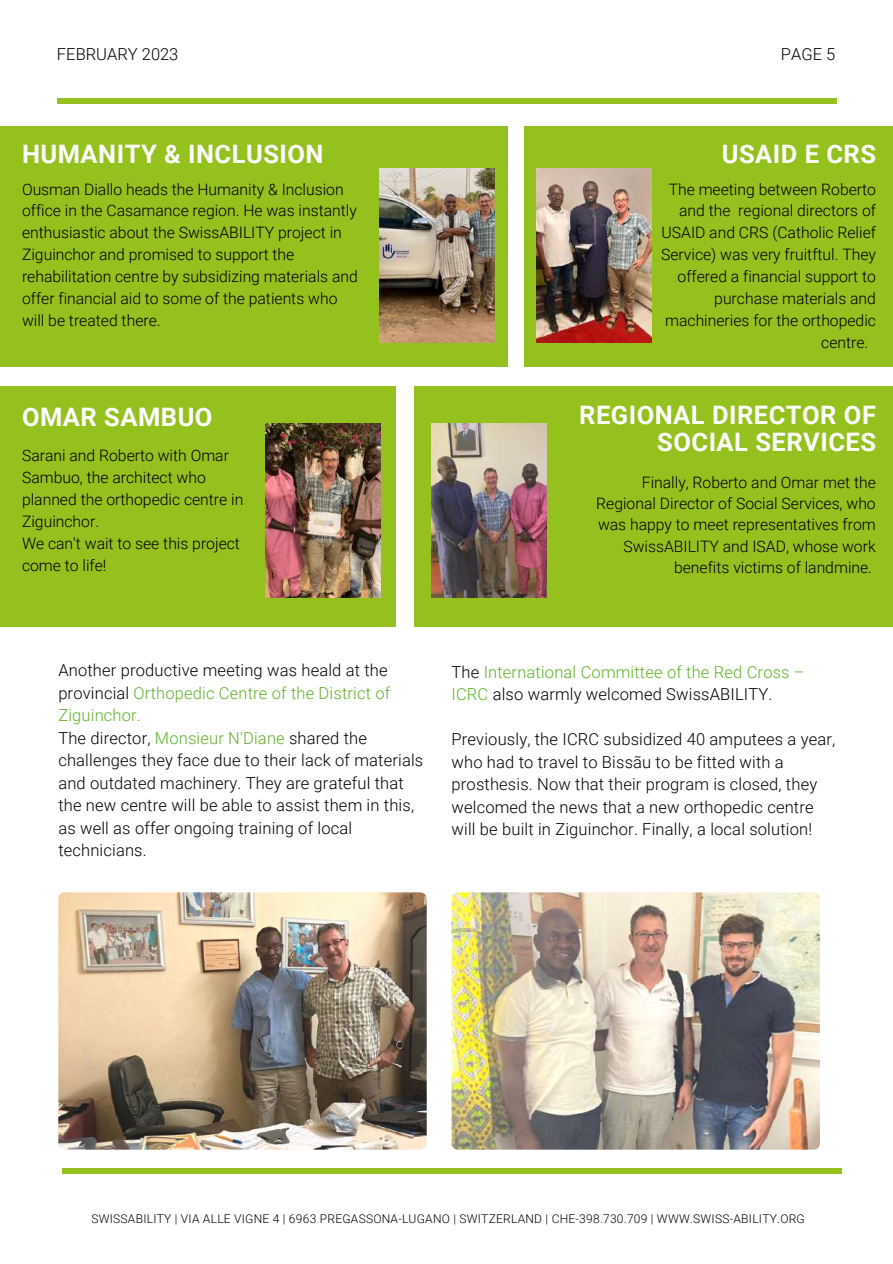
<style>
.page{position:relative;width:893px;height:1264px;background:#fff}
.page>*{position:absolute;margin:0;border:0;box-sizing:border-box;transform-origin:0 0}
.t1{font:700 25.5px/27px "Roboto";letter-spacing:.02em;color:#fefefd;text-align:right}
.t2{font:300 16.5px/22.5px "Roboto";letter-spacing:.01em;color:#000}
.t3{font:300 16.5px/22.5px "Roboto";letter-spacing:.01em;color:#5eb229}
.t4{font:300 15.75px/21.9px "Roboto";color:#000}
.t5{font:300 12px "Roboto";letter-spacing:.02em;color:#000}
.s1{color:#5eb229}
.s2{color:#000}
</style>
<div class="page">
<div style="left:57px;top:98px;width:779px;height:6px;background:#95c11f"></div>
<div style="left:62px;top:1167px;width:779px;height:6px;background:#95c11f"></div>
<div style="left:0;top:126px;width:507px;height:240px;background:#95c11f"></div>
<img style="left:379px;top:168px;width:115px;height:174px">
<div style="left:524px;top:126px;width:368px;height:240px;background:#95c11f"></div>
<div style="left:0;top:386px;width:395px;height:241px;background:#95c11f"></div>
<div style="left:414px;top:385px;width:478px;height:241px;background:#95c11f"></div>
<img style="left:537px;top:168px;width:114px;height:174px">
<img style="left:265px;top:424px;width:115px;height:173px">
<img style="left:432px;top:424px;width:114px;height:173px">
<img style="left:58px;top:892px;width:368px;height:257px;border-radius:6px">
<img style="left:451px;top:892px;width:368px;height:257px;border-radius:6px">
<p class="t2" style="left:57px;top:43px;width:123px">FEBRUARY 2023</p>
<p class="t2" style="left:780px;top:43px;width:56px">PAGE 5</p>
<h1 class="t1" style="left:22px;top:141px;width:303px">HUMANITY &amp; INCLUSION</h1>
<p class="t4" style="left:22px;top:178px;width:337px">Ousman Diallo heads the Humanity &amp; Inclusion office in the Casamance region. He was instantly enthusiastic about the SwissABILITY project in Ziguinchor and promised to support the rehabilitation centre by subsidizing materials and offer financial aid to some of the patients who will be treated there.</p>
<h1 class="t1" style="left:721px;top:141px;width:156px">USAID E CRS</h1>
<p class="t4" style="left:668px;top:178px;width:209px">The meeting between Roberto</p>
<p class="t4" style="left:679px;top:200px;width:198px">and the regional directors of</p>
<p class="t4" style="left:661px;top:222px;width:216px">USAID and CRS (Catholic Relief</p>
<p class="t4" style="left:661px;top:244px;width:216px">Service) was very fruitftul. They</p>
<p class="t4" style="left:677px;top:266px;width:200px">offered a financial support to</p>
<p class="t4" style="left:714px;top:287px;width:163px">purchase materials and</p>
<p class="t4" style="left:665px;top:309px;width:212px">machineries for the orthopedic</p>
<p class="t4" style="left:821px;top:331px;width:49px">centre.</p>
<h1 class="t1" style="left:22px;top:404px;width:192px">OMAR SAMBUO</h1>
<h1 class="t1" style="left:579px;top:401px;width:298px">REGIONAL DIRECTOR OF<br>SOCIAL SERVICES</h1>
<p class="t4" style="left:596px;top:471px;width:281px;line-height:21.3px;text-align:right">Finally, Roberto and Omar met the Regional Director of Social Services, who was happy to meet representatives from SwissABILITY and ISAD, whose work benefits victims of landmine.</p>
<p class="t4" style="left:22px;top:445px;width:223px">Sarani and Roberto with Omar<br>Sambuo, the architect who planned the orthopedic centre in<br>Ziguinchor.<br>We can't wait to see this project come to life!</p>
<p class="t2" style="left:58px;top:659px;width:366px">Another productive meeting was heald at the provincial <span class="s1">Orthopedic Centre of the District of Ziguinchor.<br></span>The director, <span class="s1">Monsieur N'Diane</span> shared the challenges they face due to their lack of materials and outdated machinery. They are grateful that the new centre will be able to assist them in this, as well as offer ongoing training of local technicians.</p>
<p class="t3" style="left:451px;top:661px;width:354px"><span class="s2">The</span> International Committee of the Red Cross –<br>ICRC <span class="s2">also warmly welcomed SwissABILITY.</span></p>
<p class="t2" style="left:451px;top:728px;width:385px">Previously, the ICRC subsidized 40 amputees a year, who had to travel to Bissãu to be fitted with a prosthesis. Now that their program is closed, they welcomed the news that a new orthopedic centre will be built in Ziguinchor. Finally, a local solution!</p>
<p class="t5" style="left:91px;top:1211px;width:715px">SWISSABILITY | VIA ALLE VIGNE 4 | 6963 PREGASSONA-LUGANO | SWITZERLAND | CHE-398.730.709 | WWW.SWISS-ABILITY.ORG</p>
</div>
